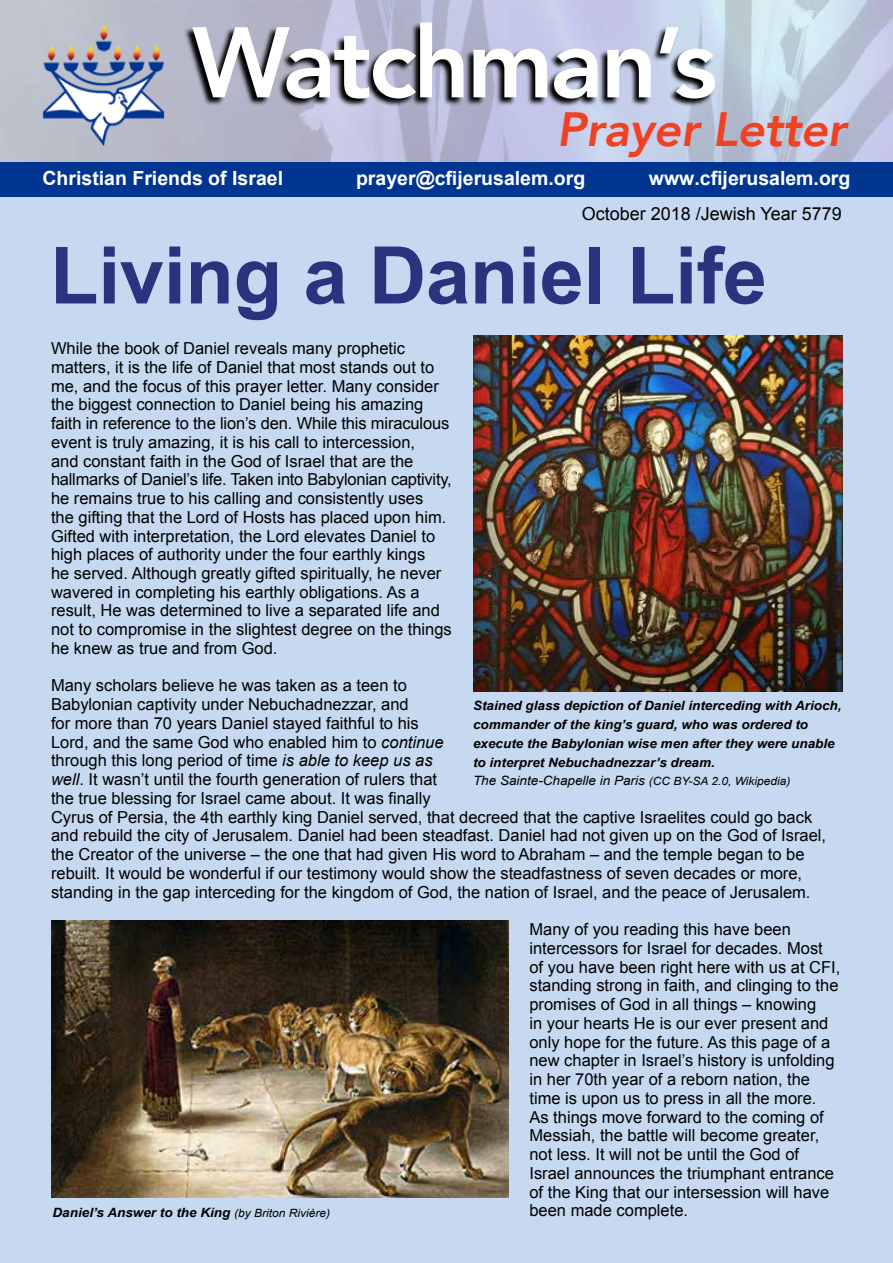
<style>
.page{position:relative;width:893px;height:1263px;background:#fff}
.page>*{position:absolute;margin:0;border:0;box-sizing:border-box;transform-origin:0 0}
.t1{font:800 99px "Avenir";letter-spacing:-.03em;color:#fff}
.t2{font:700 79.5px "Arial";letter-spacing:-.005em;color:#2b337e}
.t3{font:italic 800 48px "Avenir";letter-spacing:-.01em;color:#ef4123}
.t4{font:700 19.5px "Arial";color:#fff}
.t5{font:18px "Arial";color:#000}
.t6{font:16.5px/18.8px "Arial";color:#000}
.t7{font:italic 700 12.9px/18.8px "Arial";color:#000;scale:1.05 1}
.s1{font-style:italic}
.s2{font-weight:400}
.s3{font-weight:400;font-size:11.4px}
</style>
<div class="page">
<div style="left:0;top:172px;width:893px;height:1091px;background:#c6d9f1"></div>
<img style="left:0;top:0;width:893px;height:162px">
<img style="left:23px;top:23px;width:146px;height:132px">
<div style="left:0;top:162px;width:893px;height:34px;background:#003591"></div>
<svg style="left:183px;top:22px;width:532px;height:85px"></svg>
<img style="left:473px;top:335px;width:369px;height:357px">
<img style="left:51px;top:920px;width:457px;height:278px">
<h1 class="t1" style="left:192px;top:-14px;width:526px">Watchman’s</h1>
<h3 class="t3" style="left:557px;top:101px;width:291px">Prayer Letter</h3>
<p class="t4" style="left:43px;top:165px;width:242px">Christian Friends of Israel</p>
<p class="t4" style="left:356px;top:165px;width:231px">prayer@cfijerusalem.org</p>
<p class="t4" style="left:649px;top:165px;width:203px">www.cfijerusalem.org</p>
<p class="t5" style="left:582px;top:202px;width:262px">October 2018 /Jewish Year 5779</p>
<h2 class="t2" style="left:50px;top:222px;width:719px">Living a Daniel Life</h2>
<p class="t6" style="left:51px;top:339px;width:402px">While the book of Daniel reveals many prophetic matters, it is the life of Daniel that most stands out to me, and the focus of this prayer letter. Many consider the biggest connection to Daniel being his amazing faith in reference to the lion’s den. While this miraculous event is truly amazing, it is his call to intercession,<br>and constant faith in the God of Israel that are the hallmarks of Daniel’s life. Taken into Babylonian captivity, he remains true to his calling and consistently uses<br>the gifting that the Lord of Hosts has placed upon him.<br>Gifted with interpretation, the Lord elevates Daniel to high places of authority under the four earthly kings<br>he served. Although greatly gifted spiritually, he never wavered in completing his earthly obligations. As a result, He was determined to live a separated life and not to compromise in the slightest degree on the things he knew as true and from God.</p>
<p class="t6" style="left:51px;top:676px;width:777px">Many scholars believe he was taken as a teen to<br>Babylonian captivity under Nebuchadnezzar, and<br>for more than 70 years Daniel stayed faithful to his<br>Lord, and the same God who enabled him to <span class="s1">continue<br></span>through this long period of time <span class="s1">is able to keep us as<br>well</span>. It wasn’t until the fourth generation of rulers that<br>the true blessing for Israel came about. It was finally<br>Cyrus of Persia, the 4th earthly king Daniel served, that decreed that the captive Israelites could go back and rebuild the city of Jerusalem. Daniel had been steadfast. Daniel had not given up on the God of Israel, the Creator of the universe – the one that had given His word to Abraham – and the temple began to be rebuilt. It would be wonderful if our testimony would show the steadfastness of seven decades or more, standing in the gap interceding for the kingdom of God, the nation of Israel, and the peace of Jerusalem.</p>
<p class="t6" style="left:529px;top:920px;width:312px">Many of you reading this have been intercessors for Israel for decades. Most of you have been right here with us at CFI, standing strong in faith, and clinging to the promises of God in all things – knowing<br>in your hearts He is our ever present and only hope for the future. As this page of a new chapter in Israel’s history is unfolding in her 70th year of a reborn nation, the time is upon us to press in all the more.<br>As things move forward to the coming of Messiah, the battle will become greater, not less. It will not be until the God of Israel announces the triumphant entrance of the King that our intersession will have been made complete.</p>
<p class="t7" style="left:473px;top:697px;width:353px">Stained glass depiction of Daniel interceding with Arioch, commander of the king’s guard, who was ordered to execute the Babylonian wise men after they were unable to interpret Nebuchadnezzar’s dream.<br><span class="s2">The Sainte-Chapelle in Paris</span> <span class="s3">(CC BY-SA 2.0, Wikipedia)</span></p>
<p class="t7" style="left:53px;top:1203px;width:266px">Daniel’s Answer to the King <span class="s3">(by Briton Rivière)</span></p>
</div>
